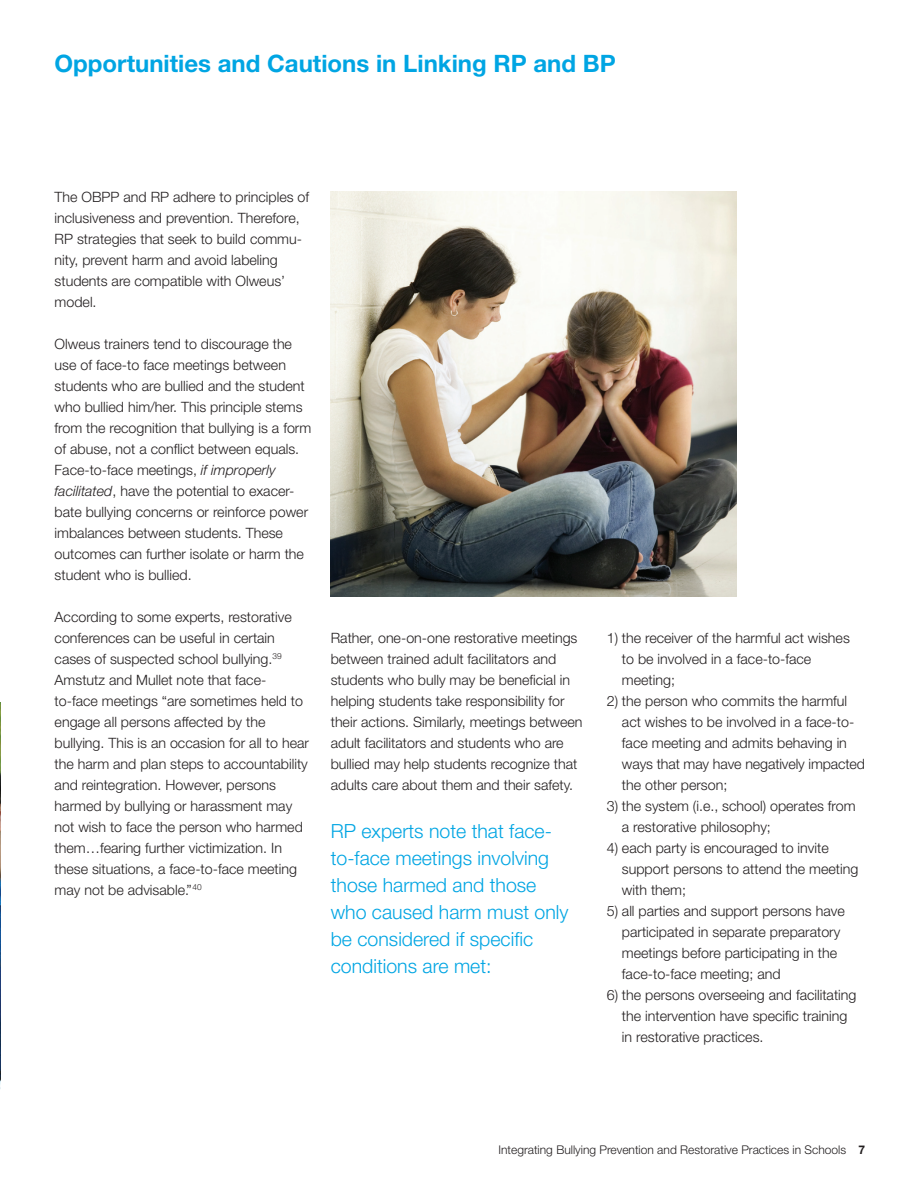
<style>
.page{position:relative;width:918px;height:1188px;background:#fff}
.page>*{position:absolute;margin:0;border:0;box-sizing:border-box;transform-origin:0 0}
.t1{font:700 24px "Helvetica Neue LT Std";color:#00a5e3}
.t2{font:300 19.5px/27px "Helvetica Neue LT Std";color:#00a5e3}
.t3{font:300 14.25px/21px "Helvetica Neue LT Std";color:#231f20}
.t4{font:300 12px "Helvetica Neue LT Std";color:#231f20}
.s1{font-style:italic}
.s2{font-weight:700}
</style>
<div class="page">
<img style="left:0;top:703px;width:1px;height:386px">
<img style="left:331px;top:191px;width:405px;height:405px">
<h1 class="t1" style="left:55px;top:48px;width:562px">Opportunities and Cautions in Linking RP and BP</h1>
<p class="t3" style="left:55px;top:186px;width:256px">The OBPP and RP adhere to principles of inclusiveness and prevention. Therefore, RP strategies that seek to build commu&shy;nity, prevent harm and avoid labeling students are compatible with Olweus’ model.</p>
<p class="t3" style="left:55px;top:333px;width:258px">Olweus trainers tend to discourage the use of face-to face meetings between students who are bullied and the student who bullied him/her. This principle stems from the recognition that bullying is a form of abuse, not a conflict between equals.<br>Face-to-face meetings, <span class="s1">if improperly facilitated</span>, have the potential to exacer&shy;bate bullying concerns or reinforce power imbalances between students. These outcomes can further isolate or harm the student who is bullied.</p>
<p class="t3" style="left:55px;top:606px;width:256px">According to some experts, restorative conferences can be useful in certain cases of suspected school bullying.<sup>39<br></sup>Amstutz and Mullet note that face&shy;to-face meetings “are sometimes held to engage all persons affected by the bullying. This is an occasion for all to hear the harm and plan steps to accountability and reintegration. However, persons harmed by bullying or harassment may not wish to face the person who harmed them…fearing further victimization. In these situations, a face-to-face meeting may not be advisable.”<sup>40</sup></p>
<p class="t3" style="left:331px;top:627px;width:253px">Rather, one-on-one restorative meetings between trained adult facilitators and students who bully may be beneficial in helping students take responsibility for their actions. Similarly, meetings between adult facilitators and students who are bullied may help students recognize that adults care about them and their safety.</p>
<h2 class="t2" style="left:331px;top:817px;width:239px">RP experts note that face&shy;to-face meetings involving those harmed and those who caused harm must only be considered if specific conditions are met:</h2>
<p class="t3" style="left:622px;top:627px;width:229px;text-indent:-15px">1) the receiver of the harmful act wishes to be involved in a face-to-face meeting;</p>
<p class="t3" style="left:622px;top:690px;width:245px;text-indent:-15px">2) the person who commits the harmful act wishes to be involved in a face-to&shy;face meeting and admits behaving in ways that may have negatively impacted the other person;</p>
<p class="t3" style="left:622px;top:795px;width:235px;text-indent:-15px">3) the system (i.e., school) operates from a restorative philosophy;</p>
<p class="t3" style="left:622px;top:837px;width:238px;text-indent:-15px">4) each party is encouraged to invite support persons to attend the meeting with them;</p>
<p class="t3" style="left:622px;top:900px;width:224px;text-indent:-15px">5) all parties and support persons have participated in separate preparatory meetings before participating in the face-to-face meeting; and</p>
<p class="t3" style="left:622px;top:984px;width:236px;text-indent:-15px">6) the persons overseeing and facilitating the intervention have specific training in restorative practices.</p>
<p class="t4" style="left:498px;top:1142px;width:368px">Integrating Bullying Prevention and Restorative Practices in Schools <span class="s2">7</span></p>
</div>
